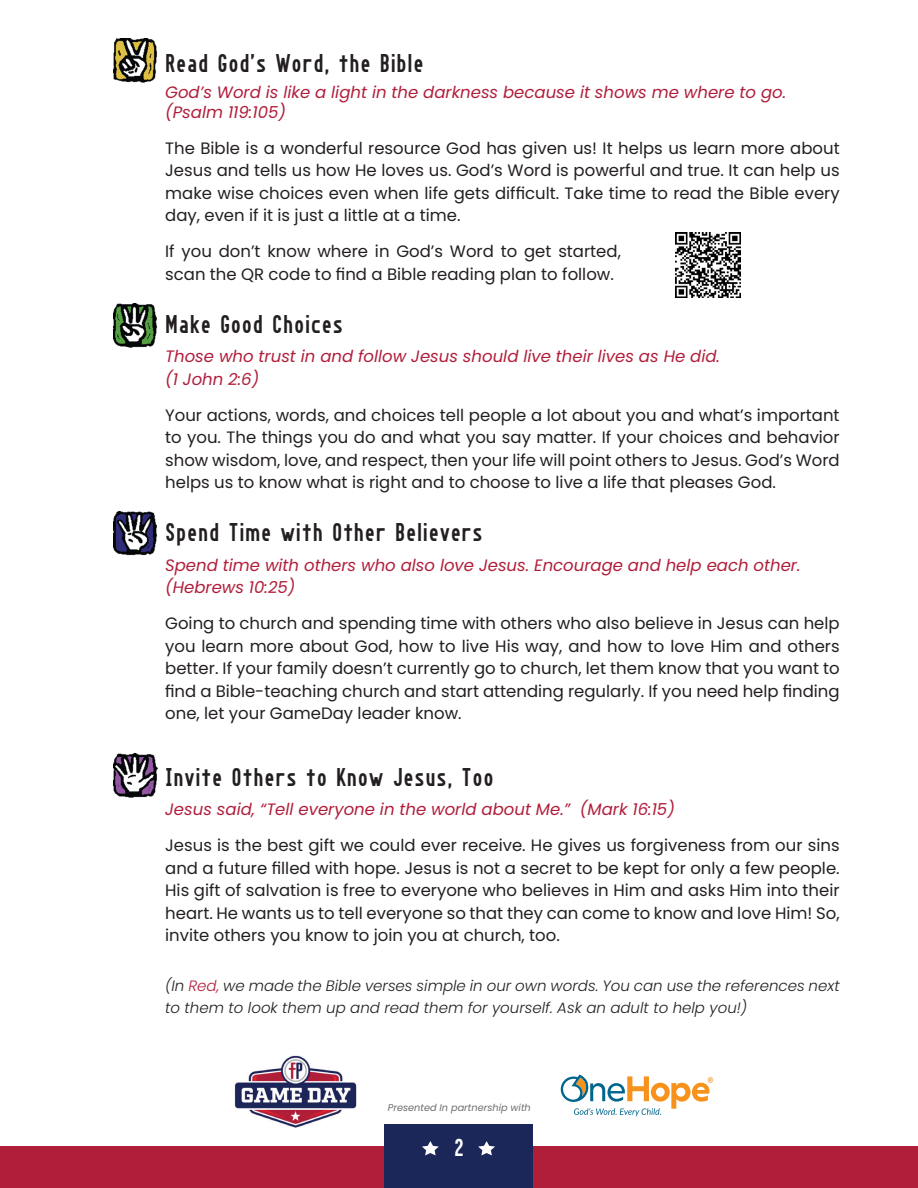
<style>
.page{position:relative;width:918px;height:1188px;background:#fff}
.page>*{position:absolute;margin:0;border:0;box-sizing:border-box;transform-origin:0 0}
.Para_-_directions{font:22.5px "Go Long";letter-spacing:.03em;color:#231f20}
.t1{font:21.6px "Go Long";color:#fff}
.Para_-_directions-2{font:16.5px/22.5px "Poppins";color:#231f20;text-align:justify}
.Para_-_directions-3{font:italic 16.5px/19.5px "Poppins";color:#b11e3a}
.Para_-_directions-4{font:italic 300 15px/22.5px "Poppins";color:#231f20}
.t2{font:italic 9.75px "Poppins";color:#6c6d70}
.s1{color:#b11e3a}
</style>
<div class="page">
<div style="left:0;top:1146px;width:918px;height:42px;background:#b11e3a"></div>
<div style="left:385px;top:1124px;width:148px;height:64px;background:#1a2758"></div>
<svg style="left:422px;top:1141px;width:17px;height:14px"></svg>
<svg style="left:478px;top:1141px;width:17px;height:14px"></svg>
<svg style="left:561px;top:1074px;width:152px;height:42px"></svg>
<img style="left:234px;top:1055px;width:123px;height:73px">
<img style="left:113px;top:39px;width:44px;height:44px">
<img style="left:113px;top:754px;width:44px;height:44px">
<img style="left:113px;top:512px;width:44px;height:44px">
<img style="left:113px;top:303px;width:44px;height:44px">
<img style="left:675px;top:232px;width:66px;height:66px">
<p class="Para_-_directions" style="left:165px;top:54px;width:260px">Read God’s Word, the Bible</p>
<p class="Para_-_directions-3" style="left:165px;top:83px;width:622px">God’s Word is like a light in the darkness because it shows me where to go. (Psalm 119:105)</p>
<p class="Para_-_directions-2" style="left:165px;top:137px;width:676px">The Bible is a wonderful resource God has given us! It helps us learn more about Jesus and tells us how He loves us. God’s Word is powerful and true. It can help us make wise choices even when life gets difficult. Take time to read the Bible every day, even if it is just a little at a time.</p>
<p class="Para_-_directions-2" style="left:165px;top:240px;width:457px">If you don’t know where in God’s Word to get started, scan the QR code to find a Bible reading plan to follow.</p>
<p class="Para_-_directions" style="left:165px;top:315px;width:179px">Make Good Choices</p>
<p class="Para_-_directions-3" style="left:165px;top:347px;width:556px">Those who trust in and follow Jesus should live their lives as He did.</p>
<p class="Para_-_directions-3" style="left:165px;top:369px;width:96px">(1 John 2:6)</p>
<p class="Para_-_directions-2" style="left:165px;top:404px;width:676px">Your actions, words, and choices tell people a lot about you and what’s important to you. The things you do and what you say matter. If your choices and behavior show wisdom, love, and respect, then your life will point others to Jesus. God’s Word helps us to know what is right and to choose to live a life that pleases God.</p>
<p class="Para_-_directions" style="left:165px;top:524px;width:319px">Spend Time with Other Believers</p>
<p class="Para_-_directions-3" style="left:165px;top:554px;width:637px;line-height:22.5px">Spend time with others who also love Jesus. Encourage and help each other. (Hebrews 10:25)</p>
<p class="Para_-_directions-2" style="left:165px;top:612px;width:676px">Going to church and spending time with others who also believe in Jesus can help you learn more about God, how to live His way, and how to love Him and others better. If your family doesn’t currently go to church, let them know that you want to find a Bible-teaching church and start attending regularly. If you need help finding one, let your GameDay leader know.</p>
<p class="Para_-_directions" style="left:165px;top:768px;width:330px">Invite Others to Know Jesus, Too</p>
<p class="Para_-_directions-3" style="left:165px;top:800px;width:511px">Jesus said, “Tell everyone in the world about Me.” (Mark 16:15)</p>
<p class="Para_-_directions-2" style="left:165px;top:834px;width:676px">Jesus is the best gift we could ever receive. He gives us forgiveness from our sins and a future filled with hope. Jesus is not a secret to be kept for only a few people.<br>His gift of salvation is free to everyone who believes in Him and asks Him into their heart. He wants us to tell everyone so that they can come to know and love Him! So, invite others you know to join you at church, too.</p>
<p class="Para_-_directions-4" style="left:165px;top:974px;width:676px">(In <span class="s1">Red,</span> we made the Bible verses simple in our own words. You can use the references next to them to look them up and read them for yourself. Ask an adult to help you!)</p>
<p class="t2" style="left:388px;top:1102px;width:145px">Presented In partnership with</p>
<h2 class="t1" style="left:454px;top:1139px;width:11px">2</h2>
</div>
